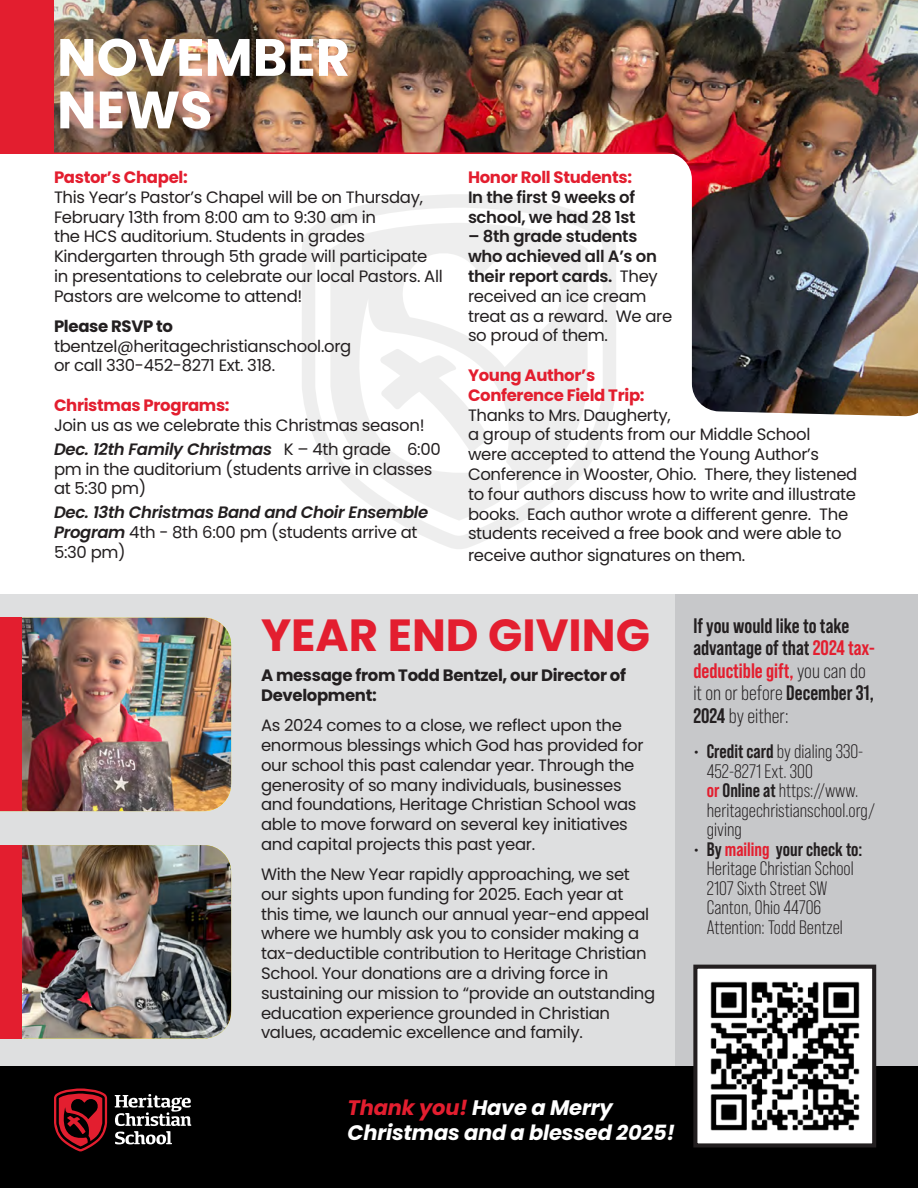
<style>
.page{position:relative;width:918px;height:1188px;background:#fff}
.page>*{position:absolute;margin:0;border:0;box-sizing:border-box;transform-origin:0 0}
.t1{font:700 52.5px/52.5px "Poppins";color:#fff}
.t2{font:700 45px "Poppins";color:#e31e2f}
.t3{font:700 21px/22.5px "Bebas Neue Pro";color:#231f20}
.t4{font:italic 700 21px/25.2px "Poppins";letter-spacing:-.01em;color:#fff}
.t5{font:19.5px/19.5px "Bebas Neue Pro";color:#231f20}
.t6{font:16.5px/19.8px "Poppins";letter-spacing:-.02em;color:#231f20}
.t7{font:700 16.5px/19.8px "Poppins";letter-spacing:-.02em;color:#e31e2f}
.t8{font:italic 600 16.5px/19.8px "Poppins";letter-spacing:-.02em;color:#231f20}
.t9{font:700 16.5px/19.8px "Poppins";letter-spacing:-.02em;color:#231f20}
.t10{font:600 16.5px/19.8px "Poppins";letter-spacing:-.02em;color:#231f20}
.s1{font-weight:600;font-style:italic}
.s2{font-weight:400;font-style:normal}
.s3{font-weight:600}
.s4{color:#e31e2f}
.s5{font-weight:400}
.s6{font-weight:700}
.s7{font-weight:700;color:#e31e2f}
</style>
<div class="page">
<svg style="left:307px;top:416px;width:304px;height:133px"></svg>
<svg style="left:310px;top:416px;width:278px;height:105px"></svg>
<div style="left:0;top:594px;width:918px;height:553px;background:#dedfe0"></div>
<div style="left:675px;top:594px;width:243px;height:513px;background:#c7c8ca"></div>
<div style="left:0;top:1066px;width:918px;height:122px;background:#000"></div>
<img style="left:698px;top:970px;width:173px;height:172px">
<div style="left:693px;top:965px;width:183px;height:182px;border:4px solid #231f20"></div>
<div style="left:0;top:0;width:918px;height:153px;background:#e31e2f"></div>
<img style="left:22px;top:618px;width:209px;height:193px">
<img style="left:22px;top:845px;width:209px;height:193px">
<img style="left:54px;top:0;width:864px;height:416px">
<svg style="left:115px;top:1094px;width:76px;height:50px"></svg>
<svg style="left:54px;top:1089px;width:53px;height:62px"></svg>
<div style="left:0;top:618px;width:22px;height:193px;background:#e31e2f"></div>
<div style="left:0;top:845px;width:22px;height:193px;background:#e31e2f"></div>
<h1 class="t1" style="left:57px;top:32px;width:294px">NOVEMBER<br>NEWS</h1>
<p class="t7" style="left:54px;top:167px;width:135px">Pastor’s Chapel:</p>
<p class="t6" style="left:54px;top:187px;width:390px">This Year’s Pastor’s Chapel will be on Thursday, February 13th from 8:00 am to 9:30 am in<br>the HCS auditorium. Students in grades Kindergarten through 5th grade will participate in presentations to celebrate our local Pastors. All Pastors are welcome to attend!</p>
<p class="t9" style="left:54px;top:316px;width:121px">Please RSVP to</p>
<p class="t6" style="left:54px;top:336px;width:299px">tbentzel@heritagechristianschool.org or call 330-452-8271 Ext. 318.</p>
<p class="t7" style="left:54px;top:395px;width:177px">Christmas Programs:</p>
<p class="t6" style="left:54px;top:413px;width:388px;line-height:24px">Join us as we celebrate this Christmas season!<br><span class="s1">Dec. 12th Family Christmas</span> K – 4th grade 6:00</p>
<p class="t6" style="left:54px;top:459px;width:380px">pm in the auditorium (students arrive in classes at 5:30 pm)</p>
<p class="t8" style="left:54px;top:503px;width:376px">Dec. 13th Christmas Band and Choir Ensemble<br>Program <span class="s2">4th - 8th 6:00 pm (students arrive at<br>5:30 pm)</span></p>
<p class="t7" style="left:468px;top:167px;width:166px">Honor Roll Students:</p>
<p class="t10" style="left:468px;top:187px;width:169px">In the first 9 weeks of school, we had 28 1st</p>
<p class="t6" style="left:468px;top:227px;width:206px"><span class="s3">– 8th grade students who achieved all A’s on their report cards.</span> They received an ice cream treat as a reward. We are so proud of them.</p>
<p class="t7" style="left:468px;top:365px;width:178px">Young Author’s<br>Conference Field Trip:</p>
<p class="t6" style="left:468px;top:405px;width:391px">Thanks to Mrs. Daugherty,<br>a group of students from our Middle School<br>were accepted to attend the Young Author’s Conference in Wooster, Ohio. There, they listened to four authors discuss how to write and illustrate books. Each author wrote a different genre. The students received a free book and were able to</p>
<p class="t6" style="left:468px;top:545px;width:279px">receive author signatures on them.</p>
<h2 class="t2" style="left:261px;top:609px;width:391px">YEAR END GIVING</h2>
<p class="t9" style="left:261px;top:666px;width:367px">A message from Todd Bentzel, our Director of<br>Development:</p>
<p class="t6" style="left:261px;top:716px;width:384px">As 2024 comes to a close, we reflect upon the enormous blessings which God has provided for our school this past calendar year. Through the generosity of so many individuals, businesses and foundations, Heritage Christian School was able to move forward on several key initiatives and capital projects this past year.</p>
<p class="t6" style="left:261px;top:864px;width:396px">With the New Year rapidly approaching, we set our sights upon funding for 2025. Each year at this time, we launch our annual year-end appeal where we humbly ask you to consider making a tax-deductible contribution to Heritage Christian School. Your donations are a driving force in sustaining our mission to “provide an outstanding education experience grounded in Christian values, academic excellence and family.</p>
<p class="t3" style="left:693px;top:614px;width:183px">If you would like to take advantage of that <span class="s4">2024 tax&shy;deductible gift,</span> <span class="s5">you can do it on or before</span> December 31,<br>2024 <span class="s5">by either:</span></p>
<p class="t5" style="left:707px;top:742px;width:170px;text-indent:-13px"><span class="s6">• Credit card</span> by dialing 330-<br>452-8271 Ext. 300<br><span class="s7">or</span> <span class="s6">Online at</span> https://www. heritagechristianschool.org/ giving</p>
<p class="t5" style="left:707px;top:839px;width:157px;text-indent:-13px"><span class="s6">• By</span> <span class="s7">mailing</span> <span class="s6">your check to:<br></span>Heritage Christian School<br>2107 Sixth Street SW<br>Canton, Ohio 44706<br>Attention: Todd Bentzel</p>
<p class="t4" style="left:348px;top:1095px;width:329px"><span class="s4">Thank you!</span> Have a Merry<br>Christmas and a blessed 2025!</p>
</div>
